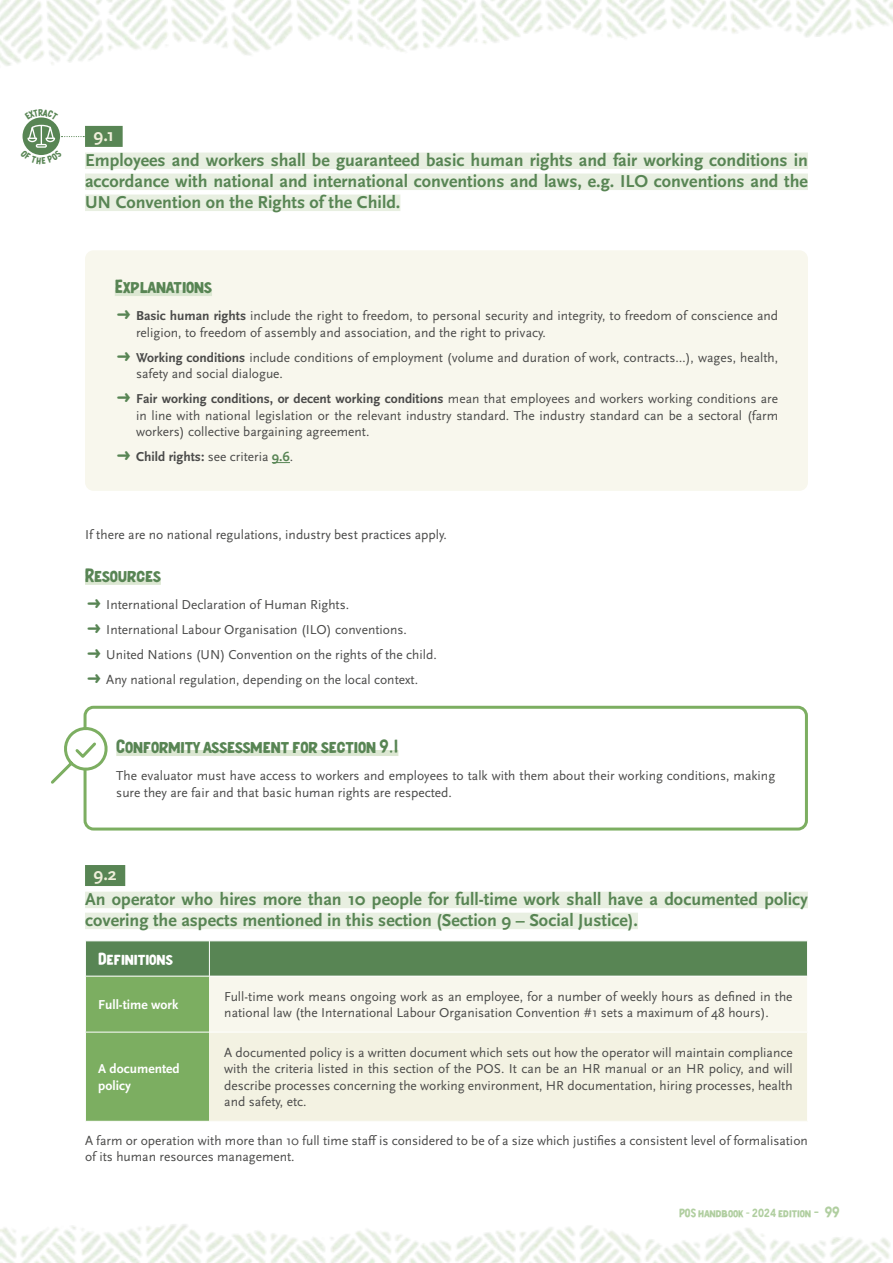
<style>
.page{position:relative;width:893px;height:1263px;background:#fff}
.page>*{position:absolute;margin:0;border:0;box-sizing:border-box;transform-origin:0 0}
.t1{font:700 18px/21px "Scala Sans Pro";color:#588554;text-align:justify}
.t2{font:700 18px "Scala Sans Pro";color:#f0efdb}
.t3{font:16.5px "Hoeflers";color:#588554}
.t4{font:15px "Hoeflers";color:#fff}
.t5{font:13.5px/16.5px "Scala Sans Pro";color:#4a4a49}
.t6{font:700 13.5px/16.5px "Scala Sans Pro";color:#fff}
.t7{font:700 13.5px "Scala Sans Pro";color:#4a4a49}
.t8{font:10.5px "Hoeflers";color:#7cae61}
.s1{font-family:"Monotype Sorts";font-size:15px;color:#588554}
.s2{font-weight:700}
.s3{font-family:"Monotype Sorts";font-weight:400;font-size:15px;color:#588554}
.s4{font-weight:400}
.s5{color:#588554}
.s6{font-size:13.5px}
</style>
<div class="page">
<img style="left:0;top:0;width:893px;height:126px">
<img style="left:0;top:1224px;width:890px;height:39px">
<div style="left:85px;top:126px;width:38px;height:21px;background:#588554"></div>
<div style="left:85px;top:153px;width:723px;height:16px;background:#e8efe1"></div>
<div style="left:85px;top:174px;width:723px;height:16px;background:#e8efe1"></div>
<div style="left:85px;top:195px;width:315px;height:16px;background:#e8efe1"></div>
<div style="left:85px;top:579px;width:76px;height:6px;background:#dce7d2"></div>
<div style="left:116px;top:750px;width:282px;height:6px;background:#dce7d2"></div>
<div style="left:84px;top:706px;width:724px;height:124px;border:3px solid #7cae61;border-radius:9px"></div>
<svg style="left:51px;top:722px;width:57px;height:64px"></svg>
<div style="left:85px;top:865px;width:40px;height:21px;background:#588554"></div>
<div style="left:85px;top:892px;width:723px;height:16px;background:#e8efe1"></div>
<div style="left:85px;top:913px;width:553px;height:16px;background:#e8efe1"></div>
<svg style="left:86px;top:941px;width:721px;height:180px;background:#69975b"></svg>
<div style="left:209px;top:976px;width:598px;height:56px;background:#f8f7ed"></div>
<div style="left:209px;top:1032px;width:598px;height:89px;background:#f3f2e2"></div>
<hr style="left:85px;top:1032px;width:124px;height:1px;background:#fff">
<hr style="left:209px;top:1032px;width:599px;height:1px;background:#fff">
<hr style="left:85px;top:976px;width:124px;height:1px;background:#fff">
<hr style="left:209px;top:941px;width:1px;height:35px;background:#fff">
<hr style="left:209px;top:976px;width:599px;height:1px;background:#fff">
<div style="left:85px;top:250px;width:723px;height:241px;background:#f8f7ed;border-radius:9px"></div>
<div style="left:115px;top:290px;width:97px;height:6px;background:#dce7d2"></div>
<svg style="left:272px;top:462px;width:18px;height:1px"></svg>
<svg style="left:20px;top:109px;width:64px;height:46px"></svg>
<h1 class="t2" style="left:94px;top:125px;width:22px">9.1</h1>
<h1 class="t1" style="left:85px;top:150px;width:724px">Employees and workers shall be guaranteed basic human rights and fair working conditions in accordance with national and international conventions and laws, e.g. ILO conventions and the UN Convention on the Rights of the Child.</h1>
<p class="t3" style="left:115px;top:275px;width:99px">Explanations</p>
<p class="t5" style="left:136px;top:307px;width:644px;text-indent:-19px"><span class="s1">«</span> <span class="s2">Basic human rights</span> include the right to freedom, to personal security and integrity, to freedom of conscience and religion, to freedom of assembly and association, and the right to privacy.</p>
<p class="t5" style="left:136px;top:349px;width:644px;text-indent:-19px"><span class="s1">«</span> <span class="s2">Working conditions</span> include conditions of employment (volume and duration of work, contracts…), wages, health, safety and social dialogue.</p>
<p class="t5" style="left:136px;top:390px;width:644px;text-align:justify;text-indent:-19px"><span class="s1">«</span> <span class="s2">Fair working conditions, or decent working conditions</span> mean that employees and workers working conditions are in line with national legislation or the relevant industry standard. The industry standard can be a sectoral (farm workers) collective bargaining agreement.</p>
<p class="t7" style="left:117px;top:449px;width:178px"><span class="s3">«</span> Child rights: <span class="s4">see criteria</span> <span class="s5">9.6</span><span class="s4">.</span></p>
<p class="t5" style="left:85px;top:526px;width:363px">If there are no national regulations, industry best practices apply.</p>
<p class="t3" style="left:85px;top:564px;width:77px">Resources</p>
<p class="t5" style="left:87px;top:592px;width:351px;line-height:25px"><span class="s1">«</span> International Declaration of Human Rights.<br><span class="s1">«</span> International Labour Organisation (ILO) conventions.<br><span class="s1">«</span> United Nations (UN) Convention on the rights of the child. <span class="s1">«</span> Any national regulation, depending on the local context.</p>
<p class="t3" style="left:116px;top:735px;width:284px">Conformity assessment for section 9.1</p>
<p class="t5" style="left:116px;top:767px;width:660px">The evaluator must have access to workers and employees to talk with them about their working conditions, making sure they are fair and that basic human rights are respected.</p>
<h1 class="t2" style="left:94px;top:864px;width:25px">9.2</h1>
<h1 class="t1" style="left:85px;top:889px;width:724px">An operator who hires more than 10 people for full-time work shall have a documented policy covering the aspects mentioned in this section (Section 9 – Social Justice).</h1>
<p class="t4" style="left:98px;top:949px;width:76px">Definitions</p>
<p class="t6" style="left:98px;top:996px;width:82px">Full-time work</p>
<p class="t5" style="left:224px;top:988px;width:570px">Full-time work means ongoing work as an employee, for a number of weekly hours as defined in the national law (the International Labour Organisation Convention #1 sets a maximum of 48 hours).</p>
<p class="t5" style="left:224px;top:1044px;width:570px;text-align:justify">A documented policy is a written document which sets out how the operator will maintain compliance with the criteria listed in this section of the POS. It can be an HR manual or an HR policy, and will describe processes concerning the working environment, HR documentation, hiring processes, health and safety, etc.</p>
<p class="t5" style="left:85px;top:1132px;width:724px">A farm or operation with more than 10 full time staff is considered to be of a size which justifies a consistent level of formalisation of its human resources management.</p>
<p class="t6" style="left:98px;top:1061px;width:83px">A documented policy</p>
<p class="t8" style="left:679px;top:1206px;width:162px">POS handbook - 2024 edition <span class="s6">- 99</span></p>
</div>
